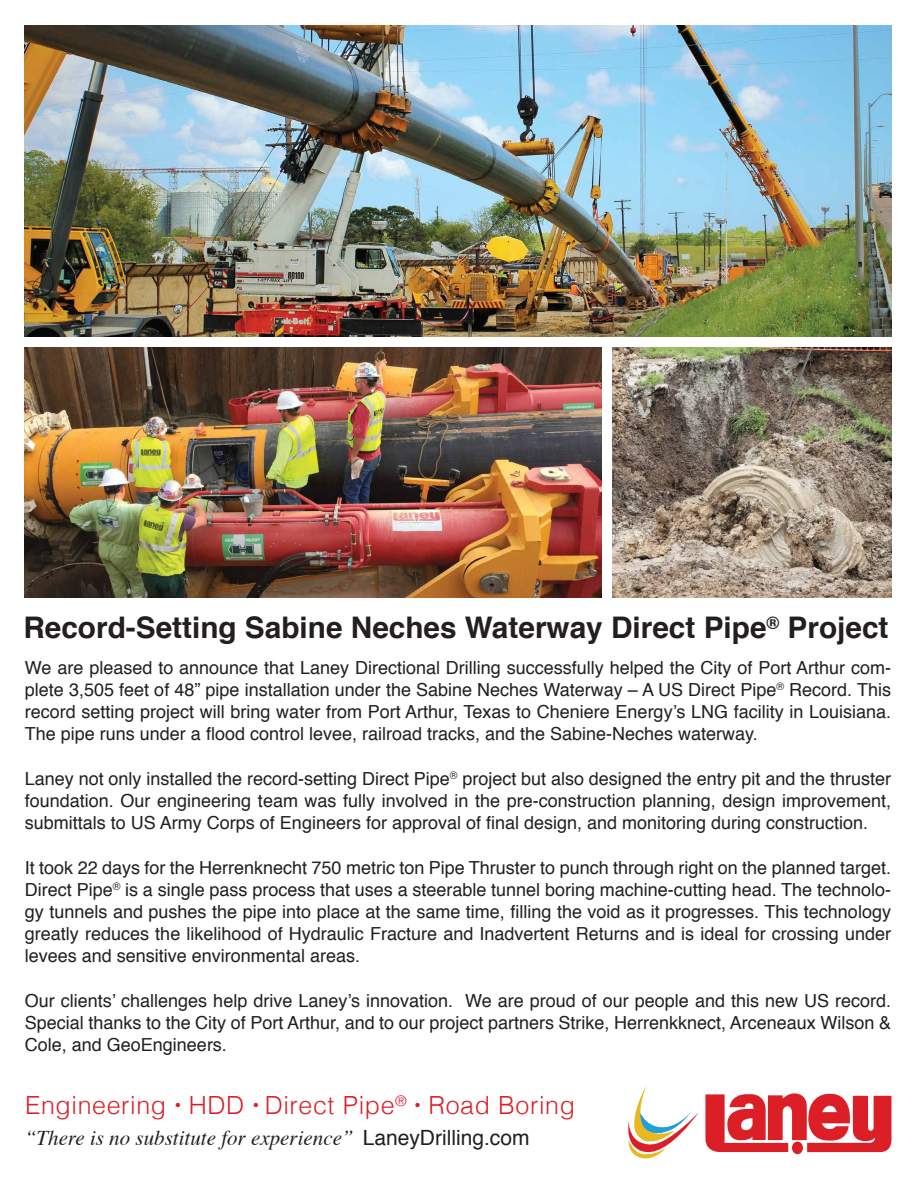
<style>
.page{position:relative;width:918px;height:1188px;background:#fff}
.page>*{position:absolute;margin:0;border:0;box-sizing:border-box;transform-origin:0 0}
.t1{font:700 29.7px "Helvetica";color:#231f20}
.t2{font:300 25.05px "Helvetica";letter-spacing:.025em;color:#dc1f27}
.t3{font:italic 21px "Times";color:#231f20}
.t4{font:18px/22.2px "Helvetica";color:#231f20;text-align:justify}
.s1{font-weight:400;font-size:19.5px}
.s2{font-family:"Helvetica";font-style:normal}
</style>
<div class="page">
<svg style="left:705px;top:1093px;width:187px;height:61px"></svg>
<svg style="left:628px;top:1085px;width:71px;height:74px"></svg>
<img style="left:25px;top:25px;width:866px;height:312px">
<img style="left:25px;top:347px;width:576px;height:251px">
<img style="left:613px;top:347px;width:278px;height:251px">
<h1 class="t1" style="left:23px;top:604px;width:867px">Record-Setting Sabine Neches Waterway Direct Pipe<sup>®</sup> Project</h1>
<p class="t4" style="left:25px;top:657px;width:868px">We are pleased to announce that Laney Directional Drilling successfully helped the City of Port Arthur com&shy;plete 3,505 feet of 48” pipe installation under the Sabine Neches Waterway – A US Direct Pipe<sup>®</sup> Record. This record setting project will bring water from Port Arthur, Texas to Cheniere Energy’s LNG facility in Louisiana.<br>The pipe runs under a flood control levee, railroad tracks, and the Sabine-Neches waterway.</p>
<p class="t4" style="left:25px;top:768px;width:868px">Laney not only installed the record-setting Direct Pipe<sup>®</sup> project but also designed the entry pit and the thruster foundation. Our engineering team was fully involved in the pre-construction planning, design improvement, submittals to US Army Corps of Engineers for approval of final design, and monitoring during construction.</p>
<p class="t4" style="left:25px;top:857px;width:868px">It took 22 days for the Herrenknecht 750 metric ton Pipe Thruster to punch through right on the planned target.<br>Direct Pipe<sup>®</sup> is a single pass process that uses a steerable tunnel boring machine-cutting head. The technolo&shy;gy tunnels and pushes the pipe into place at the same time, filling the void as it progresses. This technology greatly reduces the likelihood of Hydraulic Fracture and Inadvertent Returns and is ideal for crossing under levees and sensitive environmental areas.</p>
<p class="t4" style="left:25px;top:990px;width:868px">Our clients’ challenges help drive Laney’s innovation. We are proud of our people and this new US record.<br>Special thanks to the City of Port Arthur, and to our project partners Strike, Herrenkknect, Arceneaux Wilson &amp; Cole, and GeoEngineers.</p>
<h2 class="t2" style="left:25px;top:1084px;width:551px">Engineering <span class="s1">•</span> HDD <span class="s1">•</span> Direct Pipe<sup>®</sup> <span class="s1">•</span> Road Boring</h2>
<p class="t3" style="left:25px;top:1119px;width:506px">“There is no substitute for experience” <span class="s2">LaneyDrilling.com</span></p>
</div>
